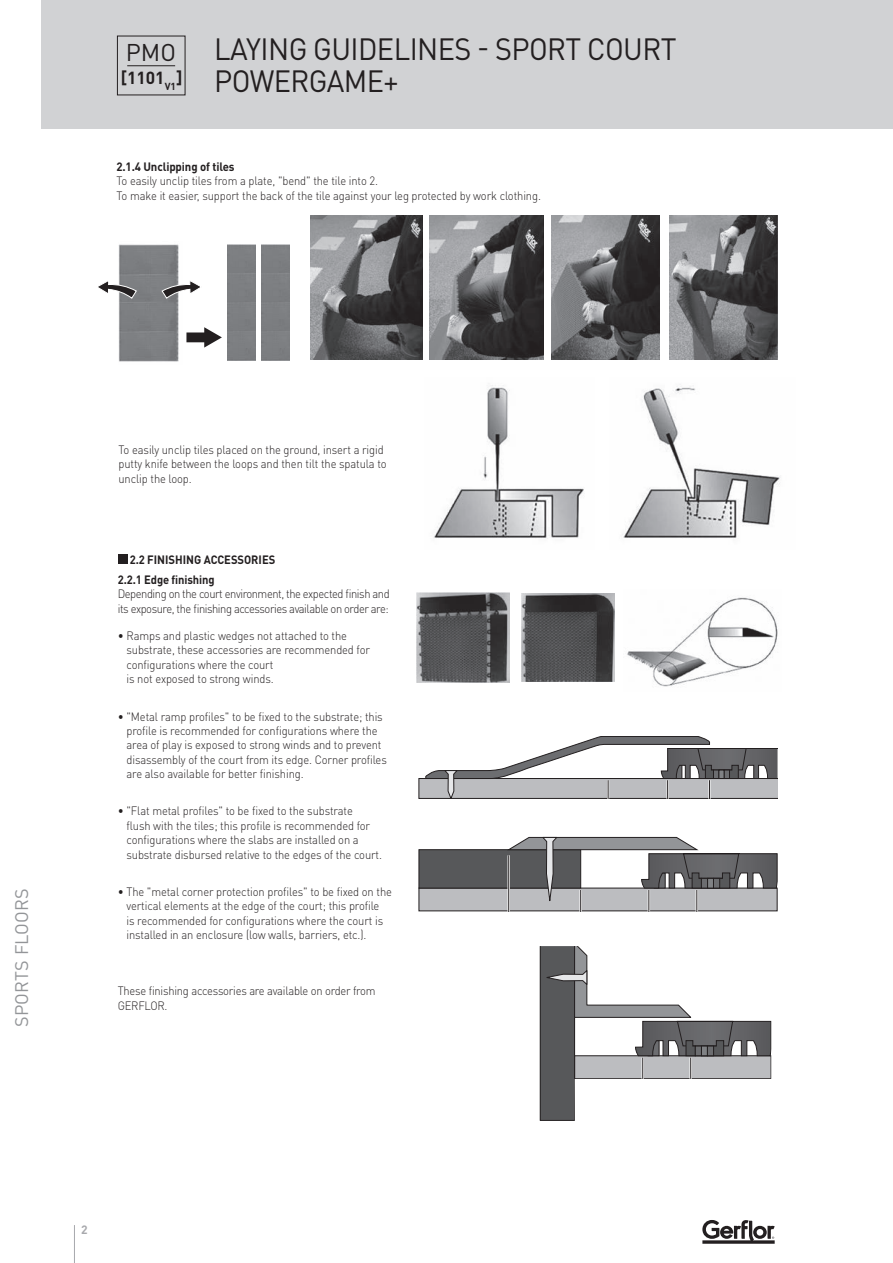
<style>
.page{position:relative;width:893px;height:1263px;background:#fff}
.page>*{position:absolute;margin:0;border:0;box-sizing:border-box;transform-origin:0 0}
.t1{font:30.45px/32.2px "DIN Pro";letter-spacing:-.02em;color:#231f20;scale:.95 1}
.t2{font:24px "DIN Pro";color:#231f20}
.t3{font:18px "DIN Pro";letter-spacing:.01em;color:#939598}
.t4{font:700 17.25px "DIN Pro";color:#231f20}
.t5{font:300 12px/14.4px "DIN Pro";letter-spacing:-.01em;color:#231f20;scale:.93 1}
.t6{font:300 12px/14.4px "DIN Pro";letter-spacing:-.04em;color:#231f20;scale:.93 1}
.t7{font:700 12px "DIN Pro";letter-spacing:-.01em;color:#231f20;scale:.93 1}
.t8{font:700 12px "DIN Pro";letter-spacing:-.01em;color:#231f20;scale:.95 1}
.t9{font:700 12px "DIN Pro";color:#a8a9ad}
</style>
<div class="page">
<img style="left:433px;top:385px;width:151px;height:154px">
<img style="left:622px;top:386px;width:159px;height:152px">
<img style="left:310px;top:215px;width:113px;height:145px">
<img style="left:430px;top:215px;width:114px;height:145px">
<img style="left:552px;top:215px;width:108px;height:145px">
<img style="left:669px;top:215px;width:108px;height:145px">
<div style="left:118px;top:554px;width:9px;height:10px;background:#231f20"></div>
<img style="left:416px;top:593px;width:94px;height:89px">
<img style="left:521px;top:593px;width:94px;height:89px">
<img style="left:627px;top:597px;width:151px;height:90px">
<svg style="left:540px;top:946px;width:231px;height:175px"></svg>
<div style="left:419px;top:888px;width:358px;height:23px;background:#bcbdc0;border:1px solid #231f20"></div>
<hr style="left:588px;top:919px;width:54px;height:1px;background:#231f20">
<div style="left:419px;top:849px;width:162px;height:39px;background:#57585a;border:1px solid #231f20"></div>
<svg style="left:506px;top:836px;width:271px;height:75px"></svg>
<hr style="left:614px;top:806px;width:47px;height:1px;background:#231f20">
<svg style="left:419px;top:736px;width:358px;height:63px"></svg>
<img style="left:118px;top:244px;width:61px;height:118px">
<svg style="left:161px;top:279px;width:39px;height:20px"></svg>
<svg style="left:98px;top:279px;width:39px;height:20px"></svg>
<svg style="left:186px;top:327px;width:36px;height:21px"></svg>
<hr style="left:74px;top:1225px;width:1px;height:38px;background:#a8a9ad">
<div style="left:42px;top:0;width:851px;height:129px;background:#d1d2d4"></div>
<hr style="left:127px;top:65px;width:48px;height:1px;background:#231f20">
<svg style="left:702px;top:1220px;width:73px;height:24px"></svg>
<h2 class="t2" style="left:126px;top:36px;width:52px">PMO</h2>
<h3 class="t4" style="left:121px;top:66px;width:63px">[1101<sub>V1</sub>]</h3>
<h1 class="t1" style="left:214px;top:32px;width:488px">LAYING GUIDELINES - SPORT COURT<br>POWERGAME+</h1>
<p class="t8" style="left:116px;top:158px;width:126px">2.1.4 Unclipping of tiles</p>
<p class="t5" style="left:116px;top:173px;width:458px">To easily unclip tiles from a plate, "bend" the tile into 2.<br>To make it easier, support the back of the tile against your leg protected by work clothing.</p>
<h3 class="t3" style="left:10px;top:1027px;width:140px;rotate:-90deg">SPORTS FLOORS</h3>
<p class="t5" style="left:118px;top:442px;width:290px">To easily unclip tiles placed on the ground, insert a rigid putty knife between the loops and then tilt the spatula to unclip the loop.</p>
<p class="t7" style="left:130px;top:551px;width:158px">2.2 FINISHING ACCESSORIES</p>
<p class="t7" style="left:118px;top:571px;width:106px">2.2.1 Edge finishing</p>
<p class="t6" style="left:118px;top:586px;width:294px">Depending on the court environment, the expected finish and its exposure, the finishing accessories available on order are:</p>
<p class="t5" style="left:126px;top:628px;width:263px;text-indent:-9px">• Ramps and plastic wedges not attached to the substrate, these accessories are recommended for configurations where the court<br>is not exposed to strong winds.</p>
<p class="t5" style="left:126px;top:708px;width:281px;text-indent:-9px">• "Metal ramp profiles" to be fixed to the substrate; this profile is recommended for configurations where the area of play is exposed to strong winds and to prevent disassembly of the court from its edge. Corner profiles are also available for better finishing.</p>
<p class="t5" style="left:126px;top:803px;width:276px;text-indent:-9px">• "Flat metal profiles" to be fixed to the substrate<br>flush with the tiles; this profile is recommended for configurations where the slabs are installed on a substrate disbursed relative to the edges of the court.</p>
<p class="t5" style="left:126px;top:884px;width:287px;text-indent:-9px">• The "metal corner protection profiles" to be fixed on the vertical elements at the edge of the court; this profile<br>is recommended for configurations where the court is installed in an enclosure (low walls, barriers, etc.).</p>
<p class="t5" style="left:118px;top:983px;width:279px">These finishing accessories are available on order from<br>GERFLOR.</p>
<p class="t9" style="left:81px;top:1222px;width:8px">2</p>
</div>
